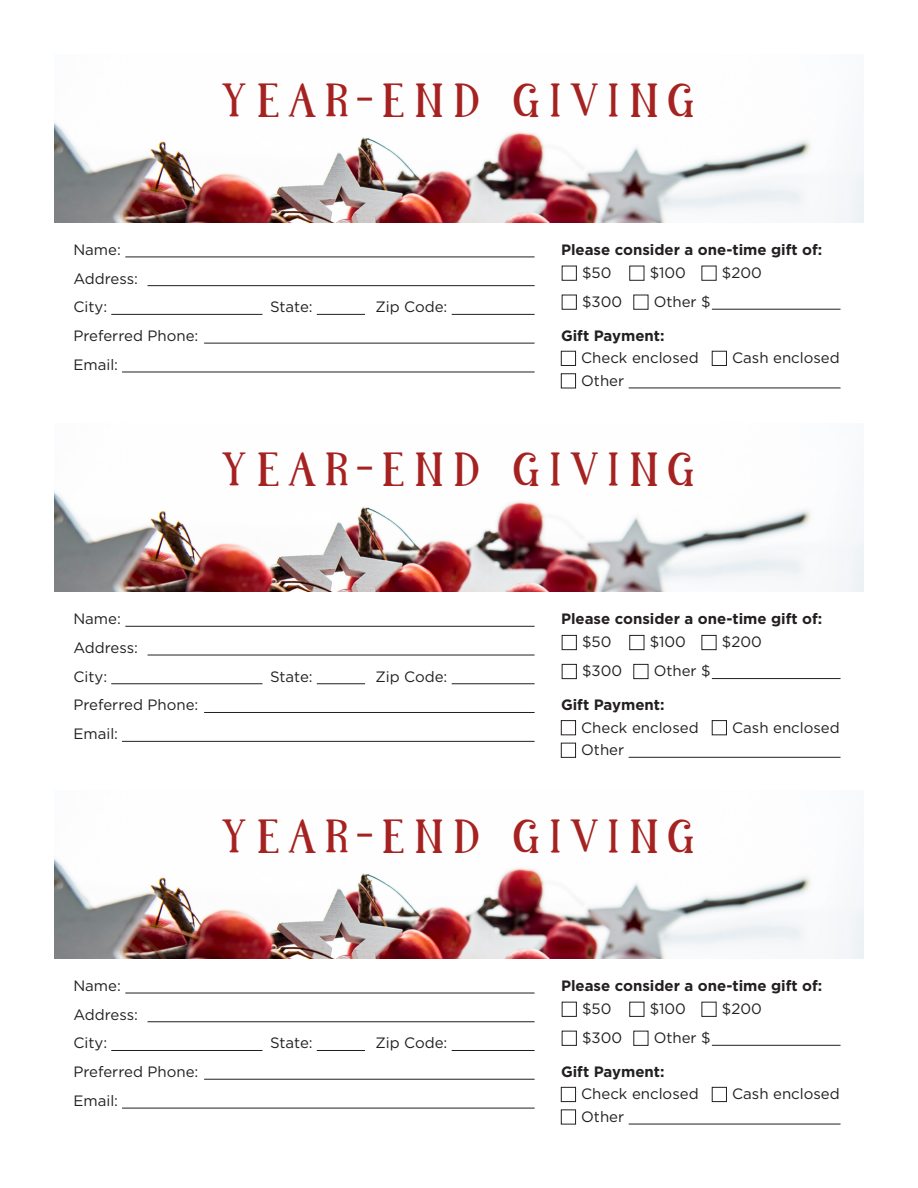
<style>
.page{position:relative;width:918px;height:1188px;background:#fff}
.page>*{position:absolute;margin:0;border:0;box-sizing:border-box;transform-origin:0 0}
.t1{font:47.7px "The Holidays";letter-spacing:.17em;color:#a52221}
.t2{font:15px/28.8px "Gotham HTF";color:#231f20}
.t3{font:700 15px/23.2px "Gotham HTF";color:#231f20}
.s1{font-weight:400}
.s2{font-weight:700}
</style>
<div class="page">
<img style="left:54px;top:121px;width:810px;height:101px">
<hr style="left:125px;top:257px;width:410px;height:1px;background:#231f20">
<hr style="left:204px;top:343px;width:331px;height:1px;background:#231f20">
<hr style="left:122px;top:372px;width:413px;height:1px;background:#231f20">
<hr style="left:148px;top:285px;width:387px;height:1px;background:#231f20">
<hr style="left:111px;top:314px;width:151px;height:1px;background:#231f20">
<hr style="left:317px;top:314px;width:48px;height:1px;background:#231f20">
<hr style="left:452px;top:314px;width:83px;height:1px;background:#231f20">
<hr style="left:712px;top:309px;width:129px;height:1px;background:#231f20">
<hr style="left:629px;top:388px;width:212px;height:1px;background:#231f20">
<div style="left:562px;top:266px;width:15px;height:15px;border:1px solid #231f20"></div>
<div style="left:629px;top:266px;width:15px;height:15px;border:1px solid #231f20"></div>
<div style="left:702px;top:266px;width:14px;height:15px;border:1px solid #231f20"></div>
<div style="left:562px;top:295px;width:15px;height:15px;border:1px solid #231f20"></div>
<div style="left:633px;top:295px;width:15px;height:15px;border:1px solid #231f20"></div>
<div style="left:561px;top:351px;width:15px;height:15px;border:1px solid #231f20"></div>
<div style="left:712px;top:351px;width:15px;height:15px;border:1px solid #231f20"></div>
<div style="left:561px;top:373px;width:15px;height:15px;border:1px solid #231f20"></div>
<img style="left:54px;top:491px;width:810px;height:101px">
<hr style="left:125px;top:626px;width:410px;height:1px;background:#231f20">
<hr style="left:204px;top:712px;width:331px;height:1px;background:#231f20">
<hr style="left:122px;top:741px;width:413px;height:1px;background:#231f20">
<hr style="left:148px;top:655px;width:387px;height:1px;background:#231f20">
<hr style="left:111px;top:683px;width:151px;height:1px;background:#231f20">
<hr style="left:317px;top:683px;width:48px;height:1px;background:#231f20">
<hr style="left:452px;top:683px;width:83px;height:1px;background:#231f20">
<hr style="left:712px;top:678px;width:129px;height:1px;background:#231f20">
<hr style="left:629px;top:757px;width:212px;height:1px;background:#231f20">
<div style="left:562px;top:635px;width:15px;height:15px;border:1px solid #231f20"></div>
<div style="left:629px;top:635px;width:15px;height:15px;border:1px solid #231f20"></div>
<div style="left:702px;top:635px;width:14px;height:15px;border:1px solid #231f20"></div>
<div style="left:562px;top:664px;width:15px;height:15px;border:1px solid #231f20"></div>
<div style="left:633px;top:664px;width:15px;height:15px;border:1px solid #231f20"></div>
<div style="left:561px;top:720px;width:15px;height:15px;border:1px solid #231f20"></div>
<div style="left:712px;top:720px;width:15px;height:15px;border:1px solid #231f20"></div>
<div style="left:561px;top:743px;width:15px;height:15px;border:1px solid #231f20"></div>
<img style="left:54px;top:857px;width:810px;height:101px">
<hr style="left:125px;top:993px;width:410px;height:1px;background:#231f20">
<hr style="left:204px;top:1079px;width:331px;height:1px;background:#231f20">
<hr style="left:122px;top:1108px;width:413px;height:1px;background:#231f20">
<hr style="left:148px;top:1021px;width:387px;height:1px;background:#231f20">
<hr style="left:111px;top:1050px;width:151px;height:1px;background:#231f20">
<hr style="left:317px;top:1050px;width:48px;height:1px;background:#231f20">
<hr style="left:452px;top:1050px;width:83px;height:1px;background:#231f20">
<hr style="left:712px;top:1045px;width:129px;height:1px;background:#231f20">
<hr style="left:629px;top:1124px;width:212px;height:1px;background:#231f20">
<div style="left:562px;top:1002px;width:15px;height:15px;border:1px solid #231f20"></div>
<div style="left:629px;top:1002px;width:15px;height:15px;border:1px solid #231f20"></div>
<div style="left:702px;top:1002px;width:14px;height:15px;border:1px solid #231f20"></div>
<div style="left:562px;top:1031px;width:15px;height:15px;border:1px solid #231f20"></div>
<div style="left:633px;top:1031px;width:15px;height:15px;border:1px solid #231f20"></div>
<div style="left:561px;top:1087px;width:15px;height:15px;border:1px solid #231f20"></div>
<div style="left:712px;top:1087px;width:15px;height:15px;border:1px solid #231f20"></div>
<div style="left:561px;top:1110px;width:15px;height:14px;border:1px solid #231f20"></div>
<p class="t1" style="left:223px;top:66px;width:474px">YEAR-END GIVING</p>
<p class="t2" style="left:73px;top:235px;width:49px">Name:</p>
<p class="t2" style="left:73px;top:264px;width:66px">Address:<br>City:</p>
<p class="t2" style="left:73px;top:321px;width:126px">Preferred Phone:<br>Email:</p>
<p class="t2" style="left:270px;top:292px;width:44px">State:</p>
<p class="t2" style="left:375px;top:292px;width:74px">Zip Code:</p>
<p class="t3" style="left:582px;top:238px;width:242px;text-indent:-21px">Please consider a one-time gift of: <span class="s1">$50</span></p>
<p class="t2" style="left:650px;top:258px;width:38px">$100</p>
<p class="t2" style="left:722px;top:258px;width:41px">$200</p>
<p class="t2" style="left:582px;top:287px;width:42px">$300</p>
<p class="t2" style="left:654px;top:287px;width:59px">Other $</p>
<p class="t2" style="left:581px;top:324px;width:119px;line-height:22.8px;text-indent:-20px"><span class="s2">Gift Payment:<br></span>Check enclosed</p>
<p class="t2" style="left:581px;top:366px;width:45px">Other</p>
<p class="t2" style="left:732px;top:343px;width:109px">Cash enclosed</p>
<p class="t1" style="left:223px;top:435px;width:474px">YEAR-END GIVING</p>
<p class="t2" style="left:73px;top:604px;width:49px">Name:</p>
<p class="t2" style="left:73px;top:633px;width:66px">Address:<br>City:</p>
<p class="t2" style="left:73px;top:691px;width:126px">Preferred Phone:<br>Email:</p>
<p class="t2" style="left:270px;top:662px;width:44px">State:</p>
<p class="t2" style="left:375px;top:662px;width:74px">Zip Code:</p>
<p class="t3" style="left:582px;top:607px;width:242px;text-indent:-21px">Please consider a one-time gift of: <span class="s1">$50</span></p>
<p class="t2" style="left:650px;top:628px;width:38px">$100</p>
<p class="t2" style="left:722px;top:628px;width:41px">$200</p>
<p class="t2" style="left:582px;top:657px;width:42px">$300</p>
<p class="t2" style="left:654px;top:657px;width:59px">Other $</p>
<p class="t2" style="left:581px;top:693px;width:119px;line-height:22.8px;text-indent:-20px"><span class="s2">Gift Payment:<br></span>Check enclosed</p>
<p class="t2" style="left:581px;top:735px;width:45px">Other</p>
<p class="t2" style="left:732px;top:713px;width:109px">Cash enclosed</p>
<p class="t1" style="left:223px;top:802px;width:474px">YEAR-END GIVING</p>
<p class="t2" style="left:73px;top:971px;width:49px">Name:</p>
<p class="t2" style="left:73px;top:1000px;width:66px">Address:<br>City:</p>
<p class="t2" style="left:73px;top:1057px;width:126px">Preferred Phone:<br>Email:</p>
<p class="t2" style="left:270px;top:1029px;width:44px">State:</p>
<p class="t2" style="left:375px;top:1029px;width:74px">Zip Code:</p>
<p class="t3" style="left:582px;top:974px;width:242px;text-indent:-21px">Please consider a one-time gift of: <span class="s1">$50</span></p>
<p class="t2" style="left:650px;top:994px;width:38px">$100</p>
<p class="t2" style="left:722px;top:994px;width:41px">$200</p>
<p class="t2" style="left:582px;top:1023px;width:42px">$300</p>
<p class="t2" style="left:654px;top:1023px;width:59px">Other $</p>
<p class="t2" style="left:581px;top:1060px;width:119px;line-height:22.8px;text-indent:-20px"><span class="s2">Gift Payment:<br></span>Check enclosed</p>
<p class="t2" style="left:581px;top:1102px;width:45px">Other</p>
<p class="t2" style="left:732px;top:1079px;width:109px">Cash enclosed</p>
</div>
